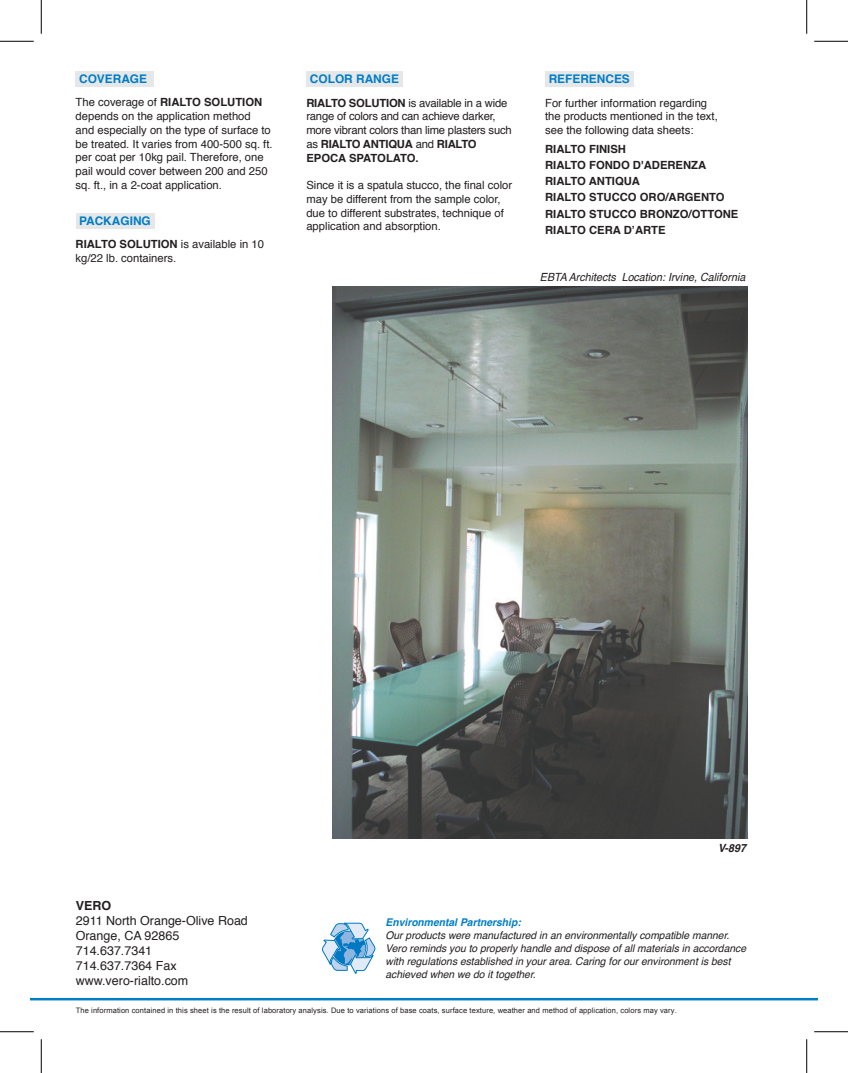
<style>
.page{position:relative;width:848px;height:1073px;background:#fff}
.page>*{position:absolute;margin:0;border:0;box-sizing:border-box;transform-origin:0 0}
.t1{font:12.5px/15px "Helvetica";color:#231f20}
.t2{font:700 11.88px "Helvetica";color:#007ec5}
.t3{font:11.25px/13.8px "Helvetica";color:#231f20}
.t4{font:11.25px/13.8px "Helvetica";letter-spacing:-.02em;color:#231f20}
.t5{font:700 11.25px/16.2px "Helvetica";color:#231f20}
.t6{font:italic 11.25px "Helvetica";color:#231f20;scale:.95 1}
.t7{font:italic 700 11.25px "Helvetica";color:#231f20;scale:.95 1}
.t8{font:italic 10.62px/12.8px "Helvetica";color:#231f20}
.t9{font:7.5px "Arial";letter-spacing:.015em;color:#231f20}
.s1{font-weight:700}
.s2{font-weight:700;color:#007ec5}
</style>
<div class="page">
<div style="left:76px;top:71px;width:77px;height:16px;background:#e6e7e9"></div>
<div style="left:76px;top:213px;width:79px;height:16px;background:#e6e7e9"></div>
<div style="left:545px;top:71px;width:88px;height:16px;background:#e6e7e9"></div>
<div style="left:306px;top:71px;width:96px;height:16px;background:#e6e7e9"></div>
<hr style="left:30px;top:997px;width:788px;height:3px;background:#007ec5">
<svg style="left:322px;top:922px;width:54px;height:52px"></svg>
<img style="left:332px;top:286px;width:415px;height:552px">
<hr style="left:0;top:41px;width:34px;height:1px;background:#000">
<hr style="left:814px;top:41px;width:34px;height:1px;background:#000">
<hr style="left:0;top:1031px;width:34px;height:1px;background:#000">
<hr style="left:814px;top:1031px;width:34px;height:1px;background:#000">
<hr style="left:41px;top:0;width:1px;height:34px;background:#000">
<hr style="left:41px;top:1039px;width:1px;height:33px;background:#000">
<hr style="left:806px;top:0;width:1px;height:34px;background:#000">
<hr style="left:806px;top:1039px;width:1px;height:33px;background:#000">
<p class="t2" style="left:79px;top:69px;width:69px">COVERAGE</p>
<p class="t3" style="left:76px;top:96px;width:198px">The coverage of <span class="s1">RIALTO SOLUTION </span>depends on the application method<br>and especially on the type of surface to be treated. It varies from 400-500 sq. ft. per coat per 10kg pail. Therefore, one pail would cover between 200 and 250 sq. ft., in a 2-coat application.</p>
<p class="t2" style="left:79px;top:211px;width:73px">PACKAGING</p>
<p class="t3" style="left:76px;top:238px;width:190px"><span class="s1">RIALTO SOLUTION</span> is available in 10 kg/22 lb. containers.</p>
<p class="t2" style="left:310px;top:69px;width:91px">COLOR RANGE</p>
<p class="t4" style="left:306px;top:96px;width:207px"><span class="s1">RIALTO SOLUTION</span> is available in a wide range of colors and can achieve darker, more vibrant colors than lime plasters such as <span class="s1">RIALTO ANTIQUA</span> and <span class="s1">RIALTO EPOCA SPATOLATO.</span></p>
<p class="t3" style="left:306px;top:179px;width:207px">Since it is a spatula stucco, the final color may be different from the sample color, due to different substrates, technique of application and absorption.</p>
<p class="t2" style="left:548px;top:69px;width:83px">REFERENCES</p>
<p class="t3" style="left:545px;top:96px;width:174px">For further information regarding the products mentioned in the text, see the following data sheets:</p>
<p class="t5" style="left:545px;top:141px;width:195px">RIALTO FINISH<br>RIALTO FONDO D'ADERENZA<br>RIALTO ANTIQUA<br>RIALTO STUCCO ORO/ARGENTO<br>RIALTO STUCCO BRONZO/OTTONE<br>RIALTO CERA D’ARTE</p>
<p class="t6" style="left:540px;top:268px;width:218px">EBTA Architects Location: Irvine, California</p>
<p class="t7" style="left:718px;top:838px;width:31px">V-897</p>
<p class="t1" style="left:76px;top:898px;width:174px"><span class="s1">VERO<br></span>2911 North Orange-Olive Road<br>Orange, CA 92865<br>714.637.7341<br>714.637.7364 Fax www.vero-rialto.com</p>
<p class="t9" style="left:76px;top:1005px;width:602px">The information contained in this sheet is the result of laboratory analysis. Due to variations of base coats, surface texture, weather and method of application, colors may vary.</p>
<p class="t8" style="left:385px;top:916px;width:362px"><span class="s2">Environmental Partnership:<br></span>Our products were manufactured in an environmentally compatible manner.<br>Vero reminds you to properly handle and dispose of all materials in accordance with regulations established in your area. Caring for our environment is best achieved when we do it together.</p>
</div>
